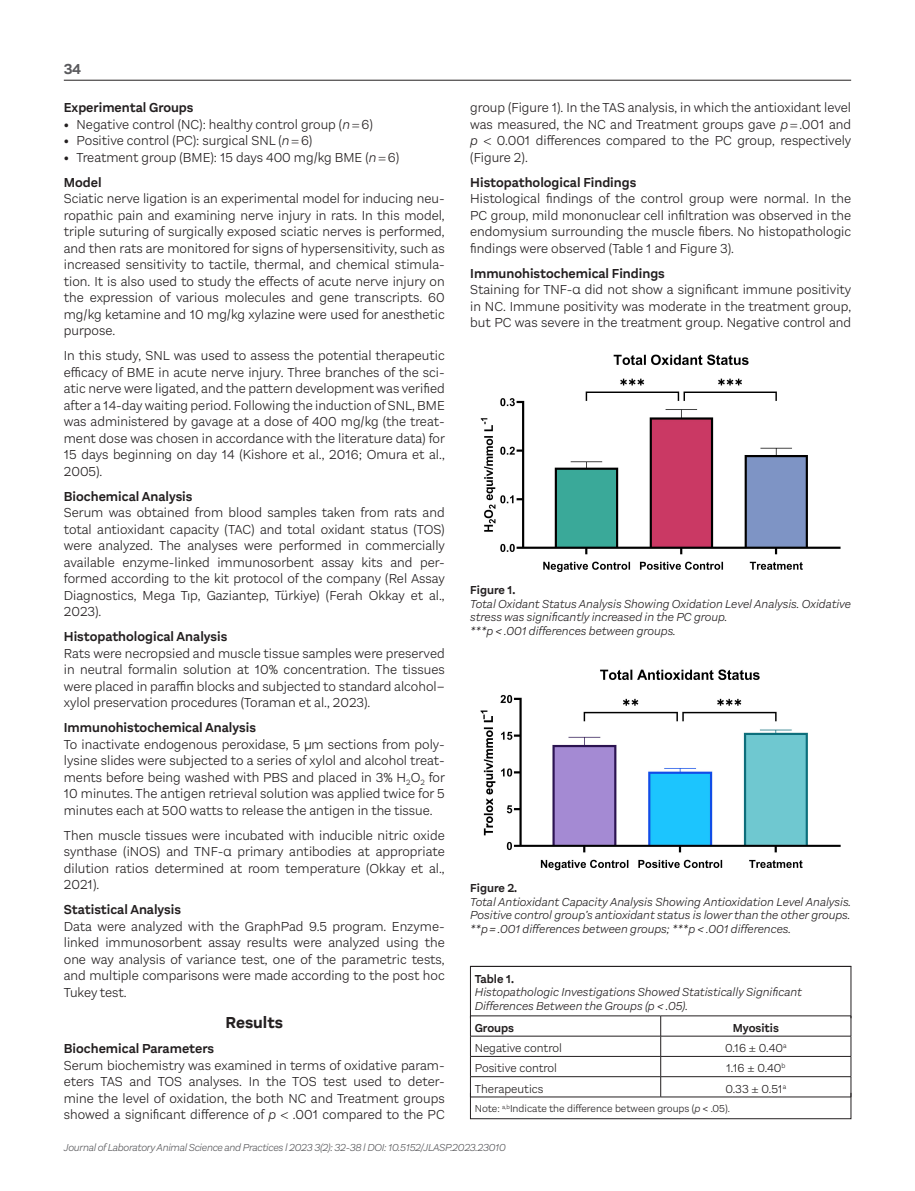
<style>
.page{position:relative;width:915px;height:1191px;background:#fff}
.page>*{position:absolute;margin:0;border:0;box-sizing:border-box;transform-origin:0 0}
.t1{font:700 16.5px "Aestetico";color:#231f20}
.t2{font:700 15px "Aestetico";color:#5a5a5d}
.t3{font:300 13.5px/16.5px "Aestetico";color:#231f20;text-align:justify}
.t4{font:600 13.5px "Aestetico";color:#231f20}
.t5{font:italic 300 12px/13.5px "Aestetico";color:#231f20}
.t6{font:300 12px "Aestetico";color:#231f20}
.t7{font:600 12px "Aestetico";color:#231f20}
.t8{font:italic 300 10.5px "Aestetico";letter-spacing:-.025em;color:#5a5a5d}
.t9{font:300 10.5px "Aestetico";color:#231f20}
.s1{font-weight:700}
.s2{font-style:italic}
.s3{font-family:"Helvetica Neue"}
.s4{font-weight:600}
</style>
<div class="page">
<hr style="left:64px;top:80px;width:786px;height:1px;background:#231f20">
<img style="left:480px;top:354px;width:361px;height:218px">
<img style="left:480px;top:669px;width:361px;height:202px">
<hr style="left:470px;top:966px;width:380px;height:1px;background:#231f20">
<div style="left:470px;top:1092px;width:380px;height:27px;border:1px solid #231f20"></div>
<hr style="left:470px;top:1015px;width:190px;height:1px;background:#231f20">
<hr style="left:660px;top:1015px;width:190px;height:1px;background:#231f20">
<hr style="left:470px;top:1036px;width:190px;height:1px;background:#231f20">
<hr style="left:660px;top:1036px;width:190px;height:1px;background:#231f20">
<hr style="left:470px;top:1056px;width:190px;height:1px;background:#231f20">
<hr style="left:660px;top:1056px;width:190px;height:1px;background:#231f20">
<hr style="left:470px;top:1076px;width:190px;height:1px;background:#231f20">
<svg style="left:470px;top:1016px;width:1px;height:80px"></svg>
<hr style="left:470px;top:1096px;width:190px;height:1px;background:#231f20">
<hr style="left:660px;top:1076px;width:190px;height:1px;background:#231f20">
<svg style="left:660px;top:1016px;width:1px;height:80px"></svg>
<svg style="left:850px;top:1016px;width:1px;height:80px"></svg>
<hr style="left:660px;top:1096px;width:190px;height:1px;background:#231f20">
<p class="t2" style="left:64px;top:60px;width:19px">34</p>
<p class="t4" style="left:64px;top:100px;width:131px">Experimental Groups</p>
<p class="t3" style="left:64px;top:116px;width:310px"><span class="s1">•</span> Negative control (NC): healthy control group (<span class="s2">n</span><span class="s3">=</span>6)</p>
<p class="t3" style="left:64px;top:132px;width:250px"><span class="s1">•</span> Positive control (PC): surgical SNL (<span class="s2">n</span><span class="s3">=</span>6)</p>
<p class="t3" style="left:64px;top:144px;width:337px;line-height:25px"><span class="s1">•</span> Treatment group (BME): 15 days 400 mg/kg BME (<span class="s2">n</span><span class="s3">=</span>6)<br><span class="s4">Model</span></p>
<p class="t3" style="left:64px;top:190px;width:382px">Sciatic nerve ligation is an experimental model for inducing neu&shy;ropathic pain and examining nerve injury in rats. In this model, triple suturing of surgically exposed sciatic nerves is performed, and then rats are monitored for signs of hypersensitivity, such as increased sensitivity to tactile, thermal, and chemical stimula&shy;tion. It is also used to study the effects of acute nerve injury on the expression of various molecules and gene transcripts. 60 mg/kg ketamine and 10 mg/kg xylazine were used for anesthetic purpose.</p>
<p class="t3" style="left:64px;top:347px;width:382px">In this study, SNL was used to assess the potential therapeutic efficacy of BME in acute nerve injury. Three branches of the sci&shy;atic nerve were ligated, and the pattern development was verified after a 14-day waiting period. Following the induction of SNL, BME was administered by gavage at a dose of 400 mg/kg (the treat&shy;ment dose was chosen in accordance with the literature data) for 15 days beginning on day 14 (Kishore et al., 2016; Omura et al., 2005).</p>
<p class="t4" style="left:64px;top:488px;width:130px">Biochemical Analysis</p>
<p class="t3" style="left:64px;top:504px;width:382px">Serum was obtained from blood samples taken from rats and total antioxidant capacity (TAC) and total oxidant status (TOS) were analyzed. The analyses were performed in commercially available enzyme-linked immunosorbent assay kits and per&shy;formed according to the kit protocol of the company (Rel Assay Diagnostics, Mega Tıp, Gaziantep, Türkiye) (Ferah Okkay et al., 2023).</p>
<p class="t4" style="left:64px;top:628px;width:165px">Histopathological Analysis</p>
<p class="t3" style="left:64px;top:645px;width:382px">Rats were necropsied and muscle tissue samples were preserved in neutral formalin solution at 10% concentration. The tissues were placed in paraffin blocks and subjected to standard alcohol– xylol preservation procedures (Toraman et al., 2023).</p>
<p class="t3" style="left:64px;top:719px;width:382px;text-align:left"><span class="s4">Immunohistochemical Analysis<br></span>To inactivate endogenous peroxidase, 5 <span class="s3">μ</span>m sections from poly&shy;lysine slides were subjected to a series of xylol and alcohol treat&shy;ments before being washed with PBS and placed in 3% H<sub>2</sub>O<sub>2</sub> for 10 minutes. The antigen retrieval solution was applied twice for 5 minutes each at 500 watts to release the antigen in the tissue.</p>
<p class="t3" style="left:64px;top:827px;width:382px">Then muscle tissues were incubated with inducible nitric oxide synthase (iNOS) and TNF-<span class="s3">α</span> primary antibodies at appropriate dilution ratios determined at room temperature (Okkay et al., 2021).</p>
<p class="t4" style="left:64px;top:902px;width:119px">Statistical Analysis</p>
<p class="t3" style="left:64px;top:918px;width:382px">Data were analyzed with the GraphPad 9.5 program. Enzyme&shy;linked immunosorbent assay results were analyzed using the one way analysis of variance test, one of the parametric tests, and multiple comparisons were made according to the post hoc Tukey test.</p>
<p class="t1" style="left:225px;top:1013px;width:59px">Results</p>
<p class="t4" style="left:64px;top:1041px;width:152px">Biochemical Parameters</p>
<p class="t3" style="left:64px;top:1057px;width:382px">Serum biochemistry was examined in terms of oxidative param&shy;eters TAS and TOS analyses. In the TOS test used to deter&shy;mine the level of oxidation, the both NC and Treatment groups showed a significant difference of <span class="s2">p</span> <span class="s3">&lt;</span> .001 compared to the PC</p>
<p class="t3" style="left:470px;top:99px;width:382px">group (Figure 1). In the TAS analysis, in which the antioxidant level was measured, the NC and Treatment groups gave <span class="s2">p</span><span class="s3">=</span>.001 and <span class="s2">p</span> <span class="s3">&lt;</span> 0.001 differences compared to the PC group, respectively (Figure 2).</p>
<p class="t4" style="left:470px;top:174px;width:167px">Histopathological Findings</p>
<p class="t3" style="left:470px;top:190px;width:382px">Histological findings of the control group were normal. In the PC group, mild mononuclear cell infiltration was observed in the endomysium surrounding the muscle fibers. No histopathologic findings were observed (Table 1 and Figure 3).</p>
<p class="t3" style="left:470px;top:265px;width:382px;text-align:left"><span class="s4">Immunohistochemical Findings<br></span>Staining for TNF-<span class="s3">α</span> did not show a significant immune positivity in NC. Immune positivity was moderate in the treatment group, but PC was severe in the treatment group. Negative control and</p>
<p class="t7" style="left:470px;top:583px;width:47px">Figure 1.</p>
<p class="t5" style="left:470px;top:597px;width:382px">Total Oxidant Status Analysis Showing Oxidation Level Analysis. Oxidative stress was significantly increased in the PC group.<br>***p &lt; .001 differences between groups.</p>
<p class="t7" style="left:470px;top:881px;width:48px">Figure 2.</p>
<p class="t5" style="left:470px;top:895px;width:382px;text-align:justify">Total Antioxidant Capacity Analysis Showing Antioxidation Level Analysis.<br>Positive control group’s antioxidant status is lower than the other groups. **p=.001 differences between groups; ***p &lt; .001 differences.</p>
<p class="t7" style="left:474px;top:971px;width:41px">Table 1.</p>
<p class="t5" style="left:474px;top:985px;width:328px">Histopathologic Investigations Showed Statistically Significant<br>Differences Between the Groups (p &lt; .05).</p>
<p class="t7" style="left:474px;top:1020px;width:41px">Groups</p>
<p class="t7" style="left:732px;top:1020px;width:48px">Myositis</p>
<p class="t6" style="left:474px;top:1041px;width:89px">Negative control</p>
<p class="t6" style="left:724px;top:1041px;width:63px">0.16 <span class="s3">±</span> 0.40<sup>a</sup></p>
<p class="t6" style="left:474px;top:1061px;width:84px">Positive control</p>
<p class="t6" style="left:725px;top:1061px;width:61px">1.16 <span class="s3">±</span> 0.40<sup>b</sup></p>
<p class="t6" style="left:474px;top:1082px;width:70px">Therapeutics</p>
<p class="t6" style="left:725px;top:1082px;width:62px">0.33 <span class="s3">±</span> 0.51<sup>a</sup></p>
<p class="t9" style="left:474px;top:1102px;width:257px">Note: <sup>a,b</sup>Indicate the difference between groups (<span class="s2">p</span> &lt; .05).</p>
<p class="t8" style="left:64px;top:1141px;width:443px">Journal of Laboratory Animal Science and Practices l 2023 3(2): 32-38 l DOI: 10.5152/JLASP.2023.23010</p>
</div>
